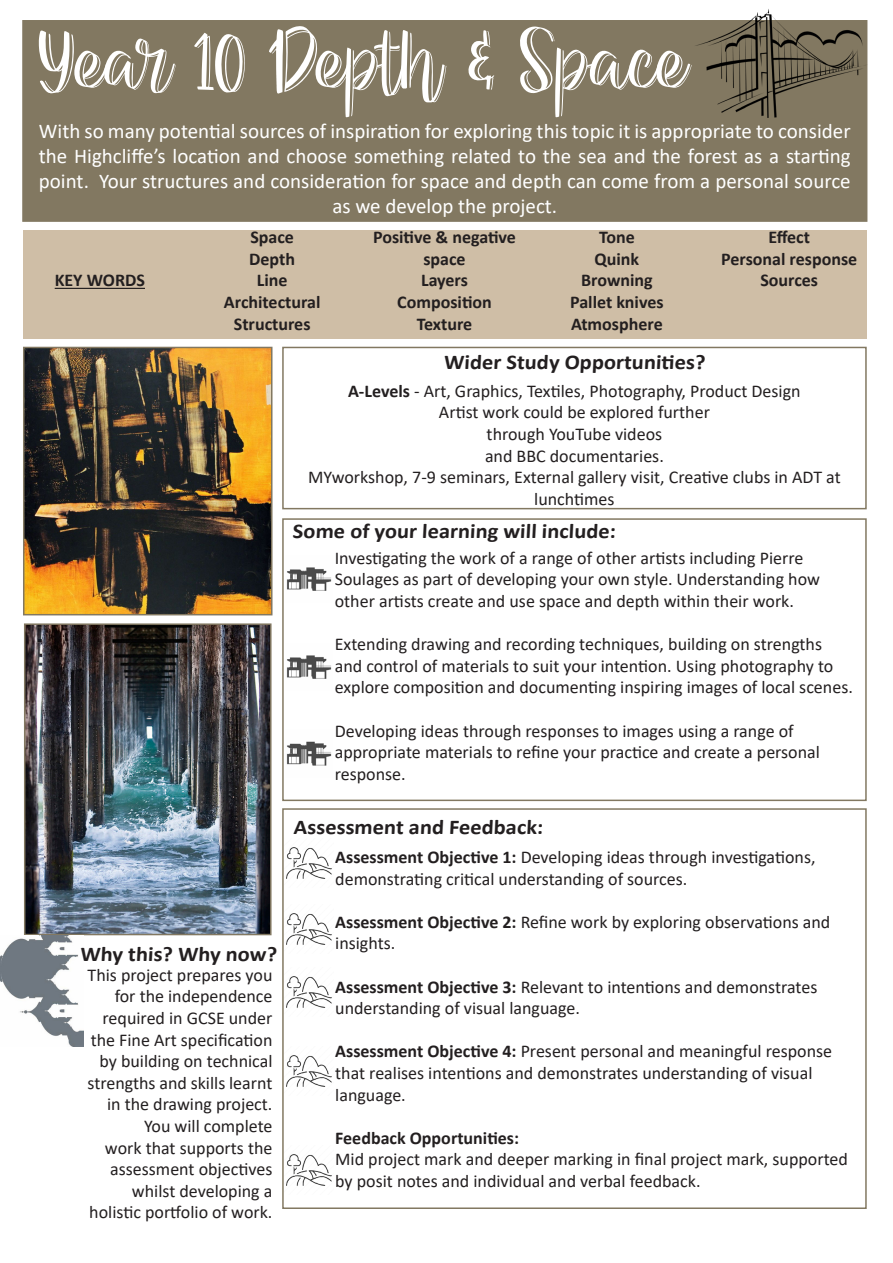
<style>
.page{position:relative;width:893px;height:1263px;background:#fff}
.page>*{position:absolute;margin:0;border:0;box-sizing:border-box;transform-origin:0 0}
.t1{font:85.5px "Hello World";color:#fff}
.t2{font:21px/25.2px "Calibri";color:#fff;text-align:center}
.t3{font:700 21px "Calibri";color:#231f20;scale:1.07 1}
.t4{font:18px/21.6px "Calibri";color:#231f20}
.t5{font:700 18px/21.6px "Calibri";color:#231f20;text-align:center}
.s1{font-weight:700}
</style>
<div class="page">
<div style="left:22px;top:20px;width:845px;height:202px;background:#827861;border:2px solid #827861"></div>
<div style="left:23px;top:230px;width:843px;height:109px;background:#cfbea6"></div>
<hr style="left:55px;top:288px;width:90px;height:1px;background:#231f20">
<div style="left:282px;top:347px;width:585px;height:162px;border:2px solid #827861"></div>
<img style="left:26px;top:350px;width:243px;height:262px">
<div style="left:23px;top:347px;width:249px;height:268px;border:2px solid #827861"></div>
<img style="left:27px;top:626px;width:242px;height:306px">
<div style="left:24px;top:623px;width:248px;height:312px;border:2px solid #827861"></div>
<div style="left:282px;top:518px;width:585px;height:283px;border:2px solid #827861"></div>
<div style="left:282px;top:808px;width:585px;height:401px;border:2px solid #827861"></div>
<img style="left:694px;top:9px;width:173px;height:109px">
<img style="left:286px;top:567px;width:46px;height:24px">
<img style="left:286px;top:655px;width:46px;height:24px">
<img style="left:286px;top:741px;width:46px;height:25px">
<img style="left:286px;top:847px;width:46px;height:32px">
<img style="left:286px;top:913px;width:46px;height:32px">
<img style="left:286px;top:976px;width:46px;height:32px">
<img style="left:286px;top:1055px;width:46px;height:32px">
<img style="left:284px;top:1145px;width:48px;height:49px">
<img style="left:0;top:935px;width:84px;height:112px">
<p class="t1" style="left:39px;top:21px;width:649px">Year 10 Depth &amp; Space</p>
<p class="t2" style="left:39px;top:118px;width:813px">With so many potential sources of inspiration for exploring this topic it is appropriate to consider the Highcliffe’s location and choose something related to the sea and the forest as a starting point. Your structures and consideration for space and depth can come from a personal source as we develop the project.</p>
<p class="t5" style="left:55px;top:269px;width:92px">KEY WORDS</p>
<p class="t5" style="left:250px;top:226px;width:45px">Space</p>
<p class="t5" style="left:249px;top:248px;width:47px">Depth</p>
<p class="t5" style="left:257px;top:269px;width:32px">Line</p>
<p class="t5" style="left:224px;top:291px;width:98px">Architectural</p>
<p class="t5" style="left:234px;top:312px;width:78px">Structures</p>
<p class="t5" style="left:373px;top:226px;width:144px">Positive &amp; negative space</p>
<p class="t5" style="left:421px;top:269px;width:48px">Layers</p>
<p class="t5" style="left:397px;top:291px;width:96px">Composition</p>
<p class="t5" style="left:417px;top:312px;width:57px">Texture</p>
<p class="t5" style="left:599px;top:226px;width:37px">Tone</p>
<p class="t5" style="left:594px;top:248px;width:46px">Quink</p>
<p class="t5" style="left:581px;top:269px;width:73px">Browning</p>
<p class="t5" style="left:570px;top:291px;width:95px">Pallet knives</p>
<p class="t5" style="left:571px;top:312px;width:93px">Atmosphere</p>
<p class="t3" style="left:444px;top:347px;width:247px">Wider Study Opportunities?</p>
<p class="t5" style="left:768px;top:226px;width:43px">Effect</p>
<p class="t5" style="left:721px;top:248px;width:138px">Personal response</p>
<p class="t5" style="left:760px;top:269px;width:59px">Sources</p>
<p class="t4" style="left:348px;top:379px;width:454px"><span class="s1">A-Levels</span> - Art, Graphics, Textiles, Photography, Product Design</p>
<p class="t4" style="left:439px;top:401px;width:272px">Artist work could be explored further</p>
<p class="t4" style="left:487px;top:423px;width:177px">through YouTube videos</p>
<p class="t4" style="left:485px;top:444px;width:180px">and BBC documentaries.</p>
<p class="t4" style="left:308px;top:466px;width:534px;text-align:center">MYworkshop, 7-9 seminars, External gallery visit, Creative clubs in ADT at lunchtimes</p>
<p class="t3" style="left:293px;top:517px;width:305px">Some of your learning will include:</p>
<p class="t4" style="left:335px;top:547px;width:487px">Investigating the work of a range of other artists including Pierre<br>Soulages as part of developing your own style. Understanding how other artists create and use space and depth within their work.</p>
<p class="t4" style="left:335px;top:633px;width:520px">Extending drawing and recording techniques, building on strengths and control of materials to suit your intention. Using photography to explore composition and documenting inspiring images of local scenes.</p>
<p class="t4" style="left:335px;top:719px;width:487px">Developing ideas through responses to images using a range of appropriate materials to refine your practice and create a personal response.</p>
<p class="t3" style="left:293px;top:812px;width:236px">Assessment and Feedback:</p>
<p class="t3" style="left:80px;top:939px;width:187px">Why this? Why now?</p>
<p class="t4" style="left:88px;top:964px;width:186px;text-align:right">This project prepares you for the independence required in GCSE under the Fine Art specification by building on technical strengths and skills learnt in the drawing project.<br>You will complete<br>work that supports the assessment objectives whilst developing a holistic portfolio of work.</p>
<p class="t4" style="left:335px;top:846px;width:482px"><span class="s1">Assessment Objective 1:</span> Developing ideas through investigations, demonstrating critical understanding of sources.</p>
<p class="t4" style="left:335px;top:910px;width:497px"><span class="s1">Assessment Objective 2:</span> Refine work by exploring observations and insights.</p>
<p class="t4" style="left:335px;top:975px;width:484px"><span class="s1">Assessment Objective 3:</span> Relevant to intentions and demonstrates understanding of visual language.</p>
<p class="t4" style="left:335px;top:1040px;width:498px"><span class="s1">Assessment Objective 4:</span> Present personal and meaningful response that realises intentions and demonstrates understanding of visual language.</p>
<p class="t5" style="left:335px;top:1127px;width:185px">Feedback Opportunities:</p>
<p class="t4" style="left:335px;top:1148px;width:514px">Mid project mark and deeper marking in final project mark, supported by posit notes and individual and verbal feedback.</p>
</div>
